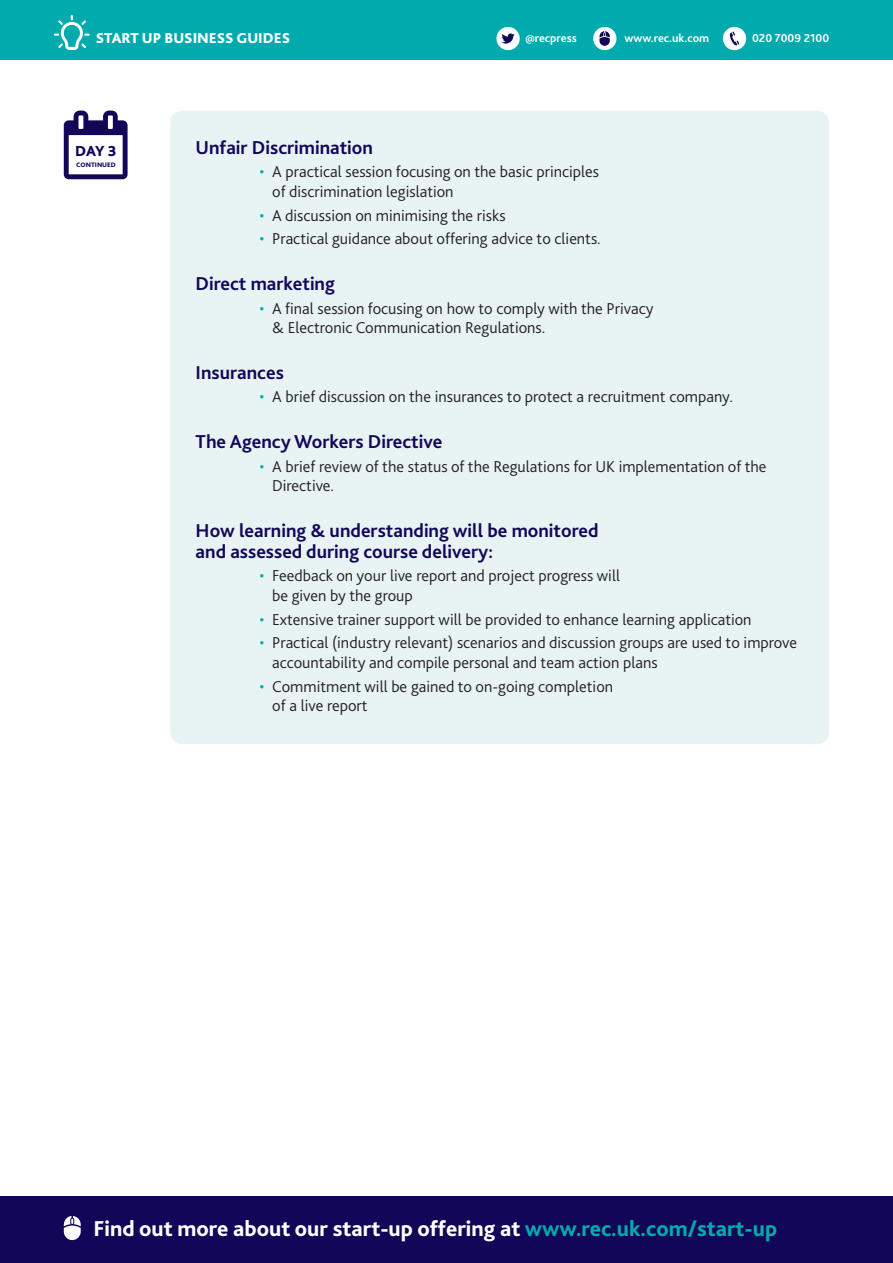
<style>
.page{position:relative;width:893px;height:1263px;background:#fff}
.page>*{position:absolute;margin:0;border:0;box-sizing:border-box;transform-origin:0 0}
.t1{font:800 22.5px "Bliss 2";color:#fff}
.t2{font:700 19.5px/21px "Bliss 2";color:#110658}
.t3{font:300 16.5px/19.5px "Bliss 2";color:#231f20}
.SUBHEAD{font:800 15.15px "Bliss 2";color:#110658}
.t4{font:800 15px "Bliss 2";color:#fff}
.t5{font:700 12px "Bliss 2";color:#fff}
.SUBHEAD-2{font:800 6.75px "Bliss 2";color:#110658}
.s1{color:#00aaad}
</style>
<div class="page">
<div style="left:0;top:1196px;width:893px;height:67px;background:#110658"></div>
<svg style="left:63px;top:1216px;width:18px;height:25px"></svg>
<div style="left:0;top:0;width:893px;height:60px;background:#00aaad"></div>
<div style="left:723px;top:27px;width:23px;height:23px;background:#fff;border-radius:50%"></div>
<svg style="left:729px;top:32px;width:10px;height:14px"></svg>
<div style="left:593px;top:27px;width:23px;height:23px;background:#fff;border-radius:50%"></div>
<svg style="left:599px;top:31px;width:11px;height:15px"></svg>
<div style="left:496px;top:27px;width:24px;height:23px;background:#fff;border-radius:50%"></div>
<svg style="left:502px;top:33px;width:13px;height:11px"></svg>
<svg style="left:54px;top:15px;width:36px;height:35px"></svg>
<div style="left:170px;top:111px;width:659px;height:633px;background:#e8f4f4;border-radius:13px"></div>
<svg style="left:64px;top:111px;width:64px;height:68px"></svg>
<p class="t4" style="left:96px;top:28px;width:196px">START UP BUSINESS GUIDES</p>
<p class="t5" style="left:525px;top:31px;width:53px">@recpress</p>
<p class="t5" style="left:624px;top:31px;width:86px">www.rec.uk.com</p>
<p class="t5" style="left:752px;top:31px;width:79px">020 7009 2100</p>
<p class="SUBHEAD" style="left:75px;top:142px;width:43px">DAY 3</p>
<p class="SUBHEAD-2" style="left:76px;top:160px;width:41px">CONTINUED</p>
<p class="t2" style="left:196px;top:136px;width:179px">Unfair Discrimination</p>
<p class="t3" style="left:272px;top:162px;width:328px;text-indent:-13px"><span class="s1">•</span> A practical session focusing on the basic principles of discrimination legislation</p>
<p class="t3" style="left:259px;top:205px;width:248px"><span class="s1">•</span> A discussion on minimising the risks</p>
<p class="t3" style="left:259px;top:229px;width:343px"><span class="s1">•</span> Practical guidance about offering advice to clients.</p>
<p class="t2" style="left:196px;top:272px;width:141px">Direct marketing</p>
<p class="t3" style="left:272px;top:298px;width:383px;text-indent:-13px"><span class="s1">•</span> A final session focusing on how to comply with the Privacy &amp; Electronic Communication Regulations.</p>
<p class="t2" style="left:196px;top:361px;width:90px">Insurances</p>
<p class="t3" style="left:259px;top:387px;width:475px"><span class="s1">•</span> A brief discussion on the insurances to protect a recruitment company.</p>
<p class="t2" style="left:196px;top:430px;width:248px">The Agency Workers Directive</p>
<p class="t3" style="left:272px;top:456px;width:496px;text-indent:-13px"><span class="s1">•</span> A brief review of the status of the Regulations for UK implementation of the<br>Directive.</p>
<p class="t2" style="left:196px;top:519px;width:404px">How learning &amp; understanding will be monitored and assessed during course delivery:</p>
<p class="t3" style="left:272px;top:566px;width:349px;text-indent:-13px"><span class="s1">•</span> Feedback on your live report and project progress will be given by the group</p>
<p class="t3" style="left:259px;top:609px;width:494px"><span class="s1">•</span> Extensive trainer support will be provided to enhance learning application</p>
<p class="t3" style="left:272px;top:633px;width:527px;text-indent:-13px"><span class="s1">•</span> Practical (industry relevant) scenarios and discussion groups are used to improve accountability and compile personal and team action plans</p>
<p class="t3" style="left:272px;top:676px;width:343px;text-indent:-13px"><span class="s1">•</span> Commitment will be gained to on-going completion of a live report</p>
<p class="t1" style="left:94px;top:1214px;width:685px">Find out more about our start-up offering at <span class="s1">www.rec.uk.com/start-up</span></p>
</div>
